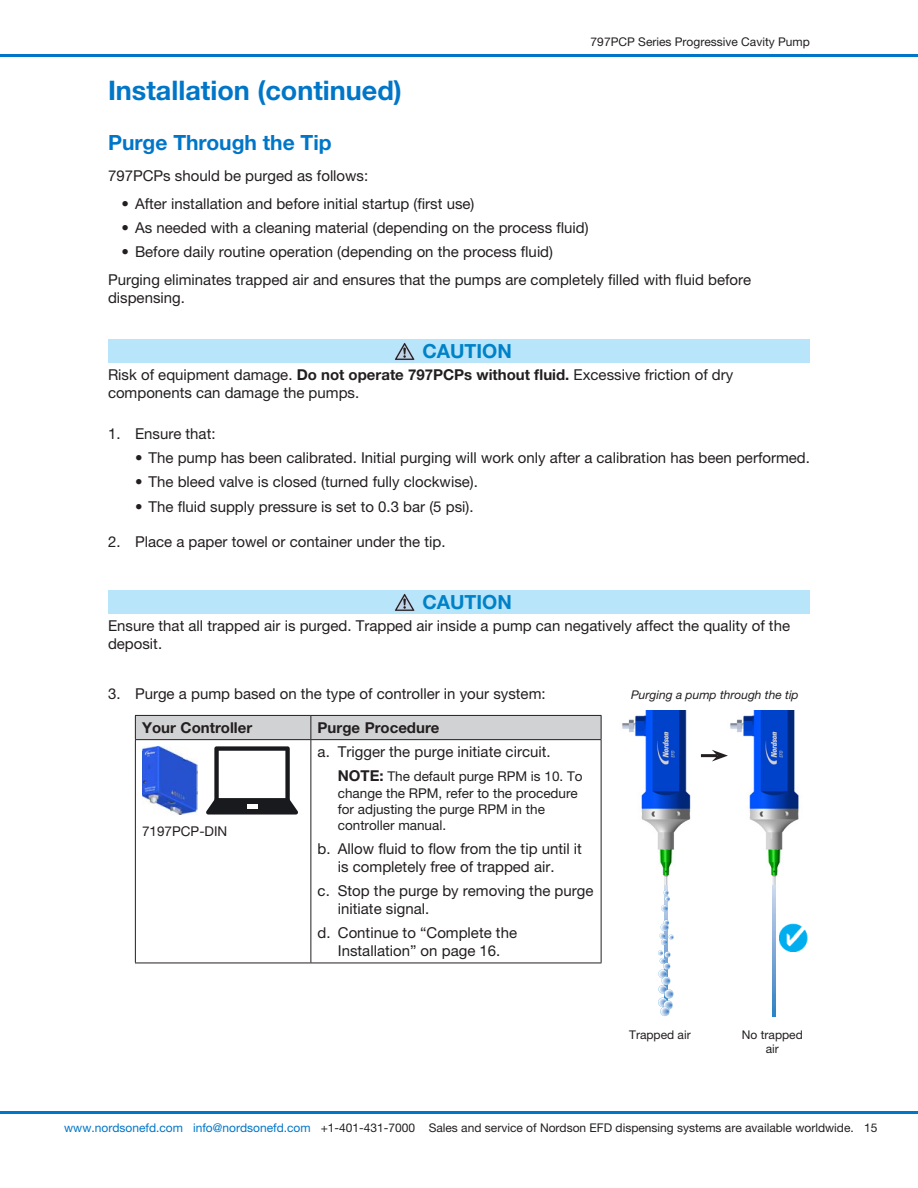
<style>
.page{position:relative;width:918px;height:1188px;background:#fff}
.page>*{position:absolute;margin:0;border:0;box-sizing:border-box;transform-origin:0 0}
.EFD-Head-Lev1_contd{font:700 27px "Helvetica Neue LT Pro";color:#0076c8}
.EFD-Head-Lev2{font:700 21px "Helvetica Neue LT Pro";color:#0076c8}
.EFD-Caution_Warning{font:700 19.5px "Helvetica Neue LT Pro";color:#0082c8}
.EFD-BodyText-10L{font:15px/18px "Helvetica Neue LT Pro";color:#231f20}
.EFD-TableText-10LB{font:700 15px "Helvetica Neue LT Pro";color:#231f20}
.EFD-TableText-Indent{font:13.5px/16.2px "Helvetica Neue LT Pro";color:#231f20}
.EFD-Callout-9L{font:13.5px "Helvetica Neue LT Pro";color:#231f20}
.EFD-Callout-8C{font:12px/14.4px "Helvetica Neue LT Pro";color:#231f20;text-align:center}
.EFD-Caption-C{font:italic 12px "Helvetica Neue LT Pro";color:#231f20}
.EFD-Callout-8L{font:12px "Helvetica Neue LT Pro";color:#231f20}
.s1{font-weight:700}
.s2{font-weight:700;font-size:15px}
.s3{color:#0076c8}
</style>
<div class="page">
<hr style="left:0;top:1112px;width:918px;height:2px;background:#0076c8">
<hr style="left:0;top:54px;width:918px;height:2px;background:#0076c8">
<div style="left:108px;top:340px;width:702px;height:23px;background:#b9e5fa"></div>
<svg style="left:394px;top:342px;width:21px;height:18px"></svg>
<div style="left:108px;top:591px;width:702px;height:23px;background:#b9e5fa"></div>
<svg style="left:394px;top:593px;width:21px;height:18px"></svg>
<div style="left:135px;top:715px;width:467px;height:24px;background:#d1d2d4"></div>
<hr style="left:135px;top:739px;width:176px;height:1px;background:#231f20">
<hr style="left:311px;top:739px;width:291px;height:1px;background:#231f20">
<hr style="left:310px;top:740px;width:1px;height:223px;background:#231f20">
<hr style="left:135px;top:740px;width:1px;height:223px;background:#231f20">
<hr style="left:601px;top:740px;width:1px;height:223px;background:#231f20">
<hr style="left:135px;top:963px;width:176px;height:1px;background:#231f20">
<hr style="left:311px;top:963px;width:291px;height:1px;background:#231f20">
<img style="left:142px;top:747px;width:56px;height:68px">
<svg style="left:206px;top:746px;width:92px;height:69px"></svg>
<div style="left:247px;top:804px;width:10px;height:5px;background:#fff"></div>
<img style="left:730px;top:711px;width:69px;height:177px">
<img style="left:773px;top:886px;width:3px;height:130px">
<img style="left:622px;top:711px;width:69px;height:177px">
<img style="left:665px;top:886px;width:3px;height:34px">
<svg style="left:661px;top:890px;width:9px;height:22px"></svg>
<svg style="left:658px;top:920px;width:16px;height:96px"></svg>
<img style="left:780px;top:923px;width:28px;height:28px">
<hr style="left:701px;top:754px;width:17px;height:3px;background:#231f20">
<svg style="left:712px;top:750px;width:16px;height:11px"></svg>
<p class="EFD-Head-Lev1_contd" style="left:108px;top:74px;width:295px">Installation (continued)</p>
<p class="EFD-Callout-8C" style="left:591px;top:35px;width:221px">797PCP Series Progressive Cavity Pump</p>
<p class="EFD-Head-Lev2" style="left:108px;top:129px;width:225px">Purge Through the Tip</p>
<p class="EFD-BodyText-10L" style="left:108px;top:167px;width:262px">797PCPs should be purged as follows:</p>
<p class="EFD-BodyText-10L" style="left:122px;top:195px;width:354px">• After installation and before initial startup (first use)</p>
<p class="EFD-BodyText-10L" style="left:122px;top:219px;width:469px">• As needed with a cleaning material (depending on the process fluid)</p>
<p class="EFD-BodyText-10L" style="left:122px;top:243px;width:433px">• Before daily routine operation (depending on the process fluid)</p>
<p class="EFD-BodyText-10L" style="left:108px;top:270px;width:645px">Purging eliminates trapped air and ensures that the pumps are completely filled with fluid before dispensing.</p>
<p class="EFD-Caution_Warning" style="left:422px;top:339px;width:91px">CAUTION</p>
<p class="EFD-BodyText-10L" style="left:108px;top:365px;width:627px">Risk of equipment damage. <span class="s1">Do not operate 797PCPs without fluid.</span> Excessive friction of dry components can damage the pumps.</p>
<p class="EFD-BodyText-10L" style="left:108px;top:424px;width:109px">1. Ensure that:</p>
<p class="EFD-BodyText-10L" style="left:135px;top:448px;width:676px">• The pump has been calibrated. Initial purging will work only after a calibration has been performed.</p>
<p class="EFD-BodyText-10L" style="left:135px;top:473px;width:344px">• The bleed valve is closed (turned fully clockwise).</p>
<p class="EFD-BodyText-10L" style="left:135px;top:497px;width:340px">• The fluid supply pressure is set to 0.3 bar (5 psi).</p>
<p class="EFD-BodyText-10L" style="left:108px;top:532px;width:339px">2. Place a paper towel or container under the tip.</p>
<p class="EFD-Caution_Warning" style="left:422px;top:590px;width:91px">CAUTION</p>
<p class="EFD-BodyText-10L" style="left:108px;top:616px;width:684px">Ensure that all trapped air is purged. Trapped air inside a pump can negatively affect the quality of the deposit.</p>
<p class="EFD-BodyText-10L" style="left:108px;top:684px;width:439px">3. Purge a pump based on the type of controller in your system:</p>
<p class="EFD-TableText-10LB" style="left:142px;top:718px;width:112px">Your Controller</p>
<p class="EFD-TableText-10LB" style="left:318px;top:718px;width:123px">Purge Procedure</p>
<p class="EFD-Callout-9L" style="left:142px;top:823px;width:87px">7197PCP-DIN</p>
<p class="EFD-BodyText-10L" style="left:318px;top:743px;width:235px">a. Trigger the purge initiate circuit.</p>
<p class="EFD-TableText-Indent" style="left:338px;top:768px;width:246px"><span class="s2">NOTE:</span> The default purge RPM is 10. To change the RPM, refer to the procedure for adjusting the purge RPM in the controller manual.</p>
<p class="EFD-BodyText-10L" style="left:318px;top:840px;width:266px;text-align:center">b. Allow fluid to flow from the tip until it is completely free of trapped air.</p>
<p class="EFD-BodyText-10L" style="left:338px;top:882px;width:257px;text-indent:-20px">c. Stop the purge by removing the purge initiate signal.</p>
<p class="EFD-BodyText-10L" style="left:318px;top:924px;width:201px;text-align:center">d. Continue to “Complete the<br>Installation” on page 16.</p>
<p class="EFD-Caption-C" style="left:631px;top:688px;width:169px">Purging a pump through the tip</p>
<p class="EFD-Callout-8L" style="left:629px;top:1027px;width:63px">Trapped air</p>
<p class="EFD-Callout-8C" style="left:742px;top:1027px;width:62px">No trapped air</p>
<p class="EFD-Callout-8C" style="left:64px;top:1120px;width:791px"><span class="s3">www.nordsonefd.com info@nordsonefd.com</span> +1-401-431-7000 Sales and service of Nordson EFD dispensing systems are available worldwide.</p>
<p class="EFD-Callout-8C" style="left:864px;top:1120px;width:15px">15</p>
</div>
